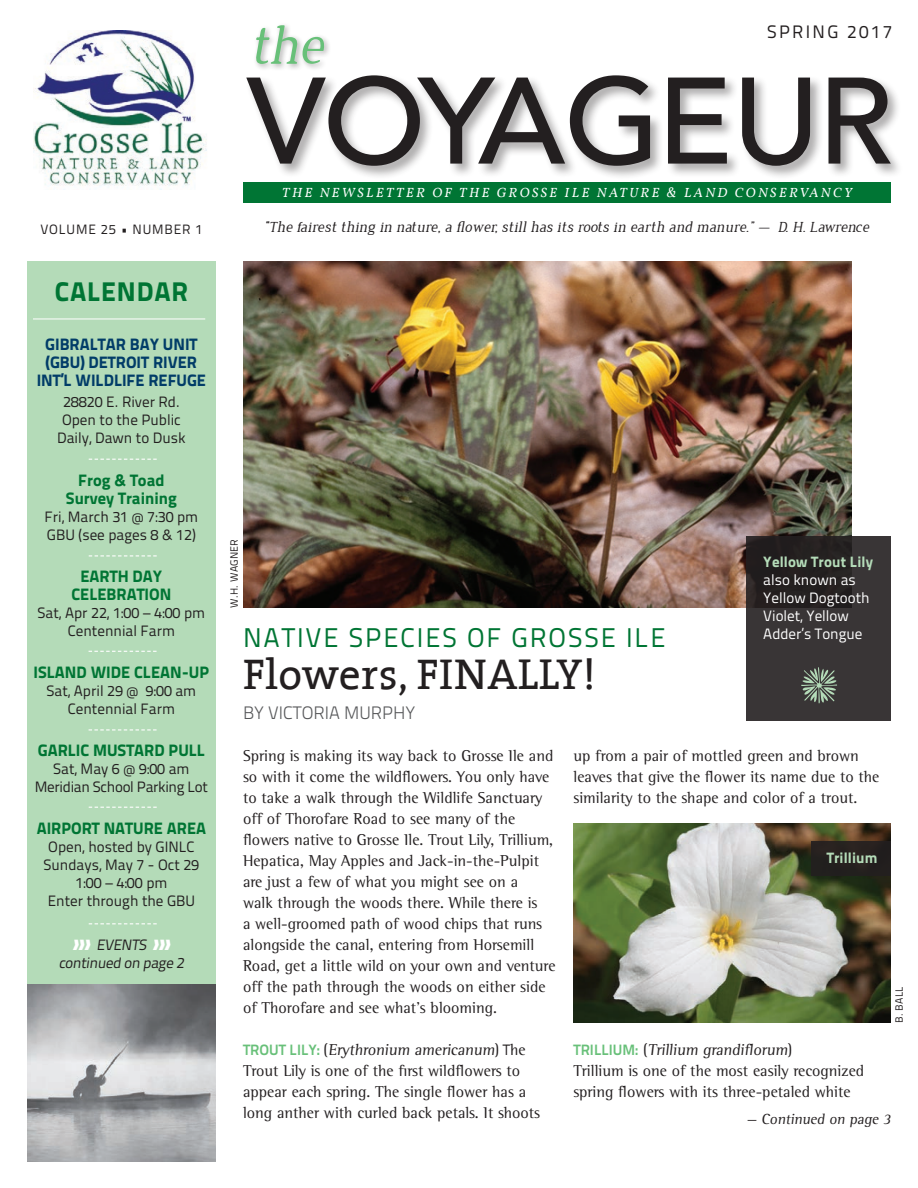
<style>
.page{position:relative;width:918px;height:1188px;background:#fff}
.page>*{position:absolute;margin:0;border:0;box-sizing:border-box;transform-origin:0 0}
.t1{font:43.5px "The Serif";letter-spacing:.01em;color:#231f20}
.t2{font:27px "Titillium Text 25 L 400 wt";letter-spacing:.07em;color:#007534}
.t3{font:27px "Titillium Text 25 L 999 wt";letter-spacing:.03em;color:#007534}
.t4{font:18px "Titillium Text 25 L 250 wt";color:#57585a}
.t5{font:18px "Titillium Text 25 L 400 wt";letter-spacing:.13em;color:#231f20}
.t6{font:16.5px/18px "Titillium Text 25 L 999 wt";color:#007534;text-align:center}
.t7{font:16.5px/18px "Titillium Text 25 L 999 wt";color:#013c68;text-align:center}
.t8{font:16.2px/21px "Rotis Semi Serif";color:#231f20}
.t9{font:15px/18px "Titillium Text 25 L 400 wt";color:#231f20;text-align:center}
.t10{font:italic 15px "Jura";letter-spacing:.02em;color:#231f20}
.t11{font:15px/18px "Titillium Text 25 L 400 wt";color:#fff}
.t12{font:15px/18px "Titillium Text 25 L 400 wt";letter-spacing:-.02em;color:#231f20;text-align:center}
.t13{font:15px "Titillium Text 25 L 999 wt";letter-spacing:.01em;color:#b4dbb8}
.t14{font:15px "Rotis Semi Serif";color:#231f20}
.t15{font:italic 13.5px "Vollkorn";letter-spacing:.19em;color:#fff}
.t16{font:13.5px "Titillium Text 25 L 400 wt";letter-spacing:.06em;color:#231f20}
.t17{font:10.5px "Titillium Text 25 L 400 wt";letter-spacing:.02em;color:#231f20}
.s1{font-size:12px}
.s2{color:#fff}
.s3{font-family:"Titillium Text 25 L 800 wt";font-size:15px;color:#68c079}
.s4{font-family:"Titillium Text 25 L 400 wt";font-size:15px}
</style>
<div class="page">
<div style="left:27px;top:261px;width:189px;height:728px;background:#b4dbb8"></div>
<img style="left:27px;top:985px;width:189px;height:177px">
<div style="left:245px;top:73px;width:659px;height:107px;background:#231f20;opacity:.37"></div>
<svg style="left:246px;top:75px;width:645px;height:91px"></svg>
<div style="left:243px;top:182px;width:648px;height:20px;background:#007534"></div>
<div style="left:253px;top:22px;width:79px;height:49px;background:#231f20;opacity:.37"></div>
<svg style="left:256px;top:25px;width:68px;height:39px"></svg>
<img style="left:33px;top:31px;width:174px;height:159px">
<svg style="left:89px;top:555px;width:68px;height:1px"></svg>
<svg style="left:89px;top:459px;width:68px;height:1px"></svg>
<svg style="left:89px;top:807px;width:68px;height:1px"></svg>
<svg style="left:89px;top:923px;width:68px;height:1px"></svg>
<svg style="left:89px;top:651px;width:68px;height:1px"></svg>
<svg style="left:89px;top:729px;width:68px;height:1px"></svg>
<img style="left:243px;top:261px;width:608px;height:347px">
<svg style="left:746px;top:536px;width:145px;height:184px;background:#322e2f"></svg>
<img style="left:573px;top:823px;width:318px;height:200px">
<div style="left:811px;top:841px;width:80px;height:35px;background:#231f20"></div>
<hr style="left:33px;top:319px;width:172px;height:1px;background:#fff">
<svg style="left:801px;top:667px;width:36px;height:36px"></svg>
<p class="t5" style="left:767px;top:19px;width:127px">SPRING 2017</p>
<p class="t15" style="left:282px;top:184px;width:571px">THE NEWSLETTER OF THE GROSSE ILE NATURE &amp; LAND CONSERVANCY</p>
<p class="t16" style="left:41px;top:219px;width:164px">VOLUME 25 • NUMBER 1</p>
<p class="t10" style="left:265px;top:220px;width:606px">“The fairest thing in nature, a flower, still has its roots in earth and manure.” — D. H. Lawrence</p>
<h2 class="t3" style="left:55px;top:270px;width:135px">CALENDAR</h2>
<p class="t7" style="left:37px;top:334px;width:171px">GIBRALTAR BAY UNIT (GBU) DETROIT RIVER<br>INT’L WILDLIFE REFUGE</p>
<p class="t9" style="left:57px;top:392px;width:130px">28820 E. River Rd.<br>Open to the Public<br>Daily, Dawn to Dusk</p>
<p class="t6" style="left:66px;top:470px;width:112px">Frog &amp; Toad<br>Survey Training</p>
<p class="t9" style="left:45px;top:507px;width:155px;text-align:left">Fri, March 31 <span class="s1">@</span> 7:30 pm<br>GBU (see pages 8 &amp; 12)</p>
<p class="t6" style="left:71px;top:566px;width:101px">EARTH DAY<br>CELEBRATION</p>
<p class="t9" style="left:38px;top:603px;width:169px">Sat, Apr 22, 1:00 – 4:00 pm<br>Centennial Farm</p>
<p class="t6" style="left:34px;top:662px;width:177px">ISLAND WIDE CLEAN-UP</p>
<p class="t9" style="left:47px;top:681px;width:151px">Sat, April 29 <span class="s1">@</span> 9:00 am<br>Centennial Farm</p>
<p class="t6" style="left:38px;top:740px;width:169px">GARLIC MUSTARD PULL</p>
<p class="t12" style="left:35px;top:759px;width:175px">Sat, May 6 <span class="s1">@</span> 9:00 am<br>Meridian School Parking Lot</p>
<p class="t6" style="left:37px;top:818px;width:171px">AIRPORT NATURE AREA</p>
<p class="t9" style="left:44px;top:837px;width:157px">Open, hosted by GINLC<br>Sundays, May 7 - Oct 29<br>1:00 – 4:00 pm<br>Enter through the GBU</p>
<p class="t9" style="left:59px;top:935px;width:130px"><span class="s2">❱❱❱</span> EVENTS <span class="s2">❱❱❱ </span>continued on page 2</p>
<p class="t17" style="left:226px;top:608px;width:70px;rotate:-90deg">W.H. WAGNER</p>
<h2 class="t2" style="left:243px;top:618px;width:424px">NATIVE SPECIES OF GROSSE ILE</h2>
<h1 class="t1" style="left:243px;top:638px;width:354px">Flowers, FINALLY!</h1>
<p class="t4" style="left:243px;top:700px;width:174px">BY VICTORIA MURPHY</p>
<p class="t13" style="left:763px;top:550px;width:111px">Yellow Trout Lily</p>
<p class="t11" style="left:763px;top:570px;width:108px">also known as<br>Yellow Dogtooth<br>Violet, Yellow<br>Adder’s Tongue</p>
<p class="t8" style="left:243px;top:745px;width:314px">Spring is making its way back to Grosse Ile and so with it come the wildflowers. You only have to take a walk through the Wildlife Sanctuary off of Thorofare Road to see many of the flowers native to Grosse Ile. Trout Lily, Trillium, Hepatica, May Apples and Jack-in-the-Pulpit are just a few of what you might see on a<br>walk through the woods there. While there is<br>a well-groomed path of wood chips that runs alongside the canal, entering from Horsemill Road, get a little wild on your own and venture off the path through the woods on either side of Thorofare and see what’s blooming.</p>
<p class="t8" style="left:243px;top:1039px;width:299px"><span class="s3">TROUT LILY:</span> (Erythronium americanum) <span class="s4">T</span>he Trout Lily is one of the first wildflowers to appear each spring. The single flower has a long anther with curled back petals. It shoots</p>
<p class="t8" style="left:573px;top:745px;width:307px">up from a pair of mottled green and brown leaves that give the flower its name due to the similarity to the shape and color of a trout.</p>
<p class="t13" style="left:827px;top:846px;width:52px">Trillium</p>
<p class="t17" style="left:891px;top:1023px;width:38px;rotate:-90deg">B. BALL</p>
<p class="t8" style="left:573px;top:1039px;width:292px"><span class="s3">TRILLIUM:</span> (Trillium grandiflorum)<br>Trillium is one of the most easily recognized spring flowers with its three-petaled white</p>
<p class="t14" style="left:747px;top:1111px;width:148px">— Continued on page 3</p>
</div>
